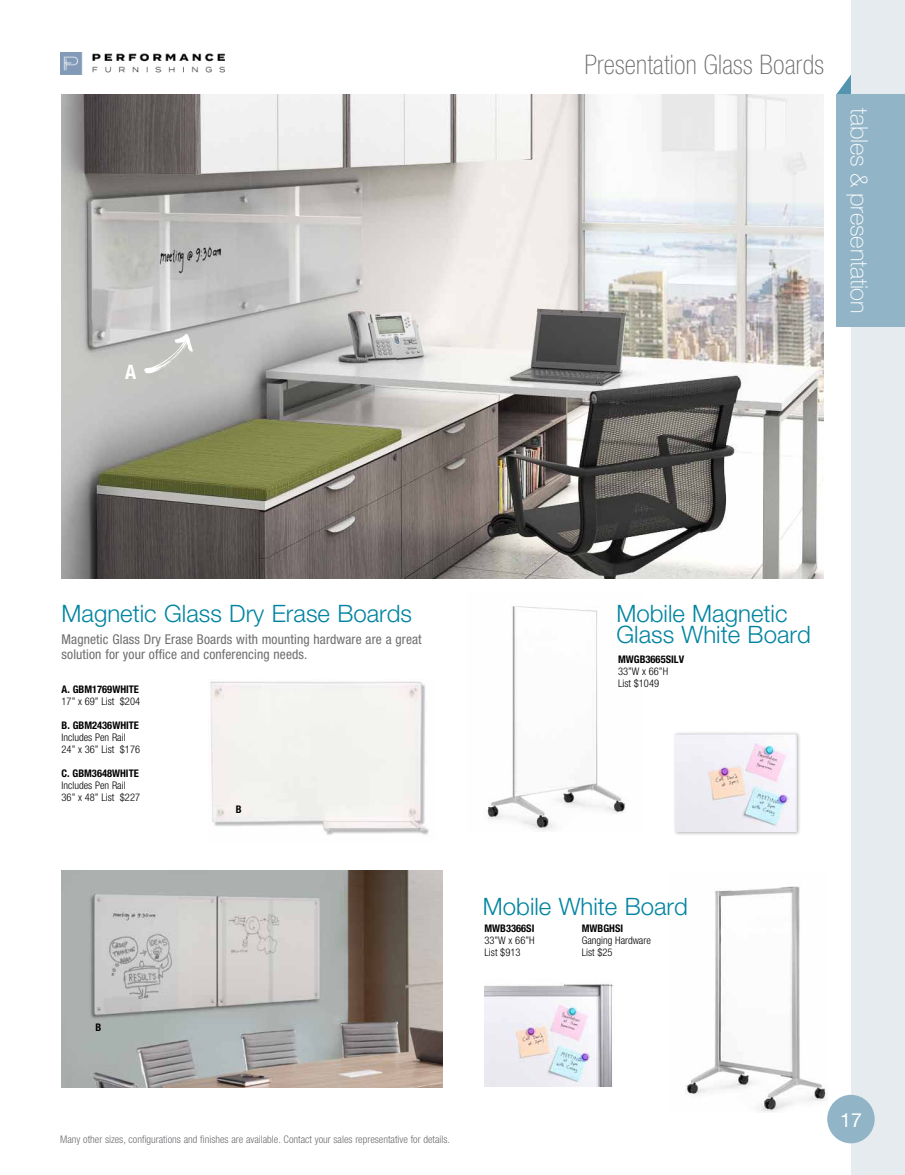
<style>
.page{position:relative;width:905px;height:1175px;background:#fff}
.page>*{position:absolute;margin:0;border:0;box-sizing:border-box;transform-origin:0 0}
.t1{font:100 condensed 27px "Helvetica Neue";letter-spacing:.01em;color:#6d6e71}
.t2{font:300 24px/21px "Helvetica Neue";color:#0284a1}
.t3{font:100 24px "Helvetica Neue";letter-spacing:-.01em;color:#fff}
.t4{font:700 condensed 19.95px "Helvetica Neue";color:#fff}
.t5{font:19.5px "Helvetica Neue";color:#fff}
.t6{font:condensed 13.5px/15px "Helvetica Neue";letter-spacing:.01em;color:#6d6e71}
.t7{font:300 condensed 10.5px/12px "Helvetica Neue";color:#000}
.t8{font:300 condensed 10.5px "Helvetica Neue";color:#6d6e71}
.t9{font:700 condensed 10.5px "Helvetica Neue";color:#000}
</style>
<div class="page">
<svg style="left:836px;top:76px;width:14px;height:19px"></svg>
<svg style="left:850px;top:0;width:54px;height:1174px;background:#e7ecf0"></svg>
<div style="left:836px;top:95px;width:68px;height:232px;background:#91b4c7"></div>
<div style="left:827px;top:1094px;width:47px;height:49px;background:#91b4c7;border-radius:50%"></div>
<img style="left:61px;top:94px;width:763px;height:485px">
<img style="left:487px;top:606px;width:138px;height:225px">
<img style="left:62px;top:870px;width:380px;height:217px">
<div style="left:673px;top:731px;width:128px;height:105px;background:#000;opacity:.3"></div>
<img style="left:675px;top:734px;width:121px;height:97px">
<img style="left:210px;top:681px;width:219px;height:154px">
<svg style="left:144px;top:334px;width:49px;height:39px;background:#c8c9c5"></svg>
<img style="left:685px;top:886px;width:142px;height:226px">
<img style="left:484px;top:983px;width:129px;height:103px">
<img style="left:61px;top:52px;width:163px;height:22px">
<h3 class="t4" style="left:125px;top:360px;width:13px">A</h3>
<h1 class="t1" style="left:584px;top:49px;width:241px">Presentation Glass Boards</h1>
<h2 class="t3" style="left:872px;top:108px;width:207px;rotate:90deg">tables &amp; presentation</h2>
<h2 class="t2" style="left:62px;top:602px;width:352px">Magnetic Glass Dry Erase Boards</h2>
<p class="t6" style="left:62px;top:631px;width:362px">Magnetic Glass Dry Erase Boards with mounting hardware are a great solution for your office and conferencing needs.</p>
<p class="t9" style="left:62px;top:683px;width:79px">A. GBM1769WHITE</p>
<p class="t7" style="left:62px;top:695px;width:80px">17” x 69” List $204</p>
<p class="t9" style="left:62px;top:719px;width:79px">B. GBM2436WHITE</p>
<p class="t7" style="left:62px;top:731px;width:80px">Includes Pen Rail<br>24” x 36” List $176</p>
<p class="t9" style="left:62px;top:767px;width:79px">C. GBM3648WHITE</p>
<p class="t7" style="left:62px;top:779px;width:80px">Includes Pen Rail<br>36” x 48” List $227</p>
<p class="t9" style="left:95px;top:1020px;width:7px">B</p>
<p class="t9" style="left:236px;top:803px;width:7px">B</p>
<p class="t8" style="left:60px;top:1133px;width:391px">Many other sizes, configurations and finishes are available. Contact your sales representative for details.</p>
<h2 class="t2" style="left:616px;top:602px;width:196px">Mobile Magnetic<br>Glass White Board</h2>
<p class="t9" style="left:618px;top:652px;width:68px">MWGB3665SILV</p>
<p class="t7" style="left:618px;top:665px;width:52px">33”W x 66”H<br>List $1049</p>
<h2 class="t2" style="left:483px;top:895px;width:206px">Mobile White Board</h2>
<p class="t9" style="left:484px;top:922px;width:51px">MWB3366SI</p>
<p class="t7" style="left:484px;top:934px;width:52px">33”W x 66”H<br>List $913</p>
<p class="t9" style="left:581px;top:922px;width:43px">MWBGHSI</p>
<p class="t7" style="left:581px;top:934px;width:71px">Ganging Hardware<br>List $25</p>
<h3 class="t5" style="left:840px;top:1108px;width:23px">17</h3>
</div>
